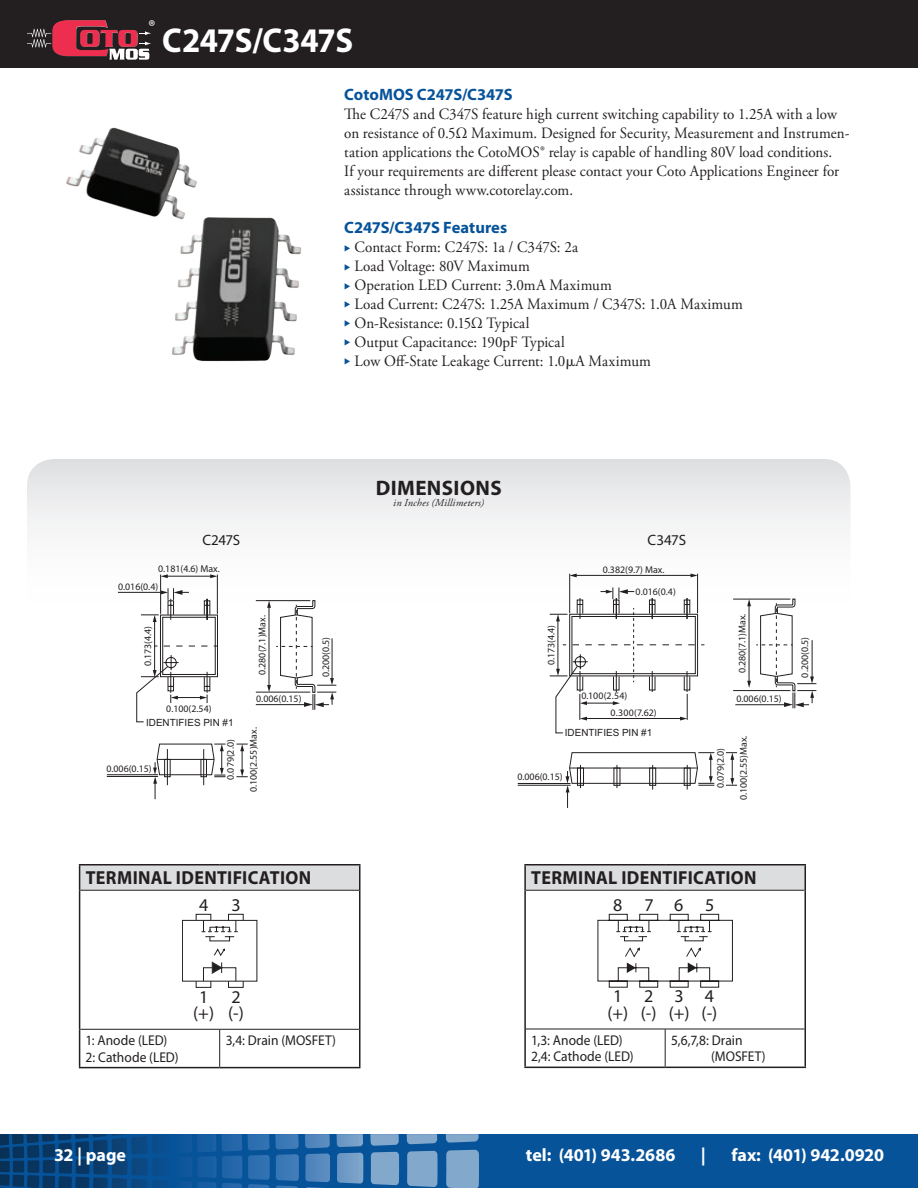
<style>
.page{position:relative;width:918px;height:1188px;background:#fff}
.page>*{position:absolute;margin:0;border:0;box-sizing:border-box;transform-origin:0 0}
.ACoto_Catalog_Headli{font:700 34.65px "Myriad Pro";letter-spacing:-.01em;color:#fff;scale:.95 1}
.DCoto_Catalog_Ital_t{font:700 21px "Myriad Pro";letter-spacing:.02em;color:#231f20}
.Main_Title_for_TOC{font:700 18.9px "Myriad Pro";letter-spacing:.02em;color:#231f20;scale:.95 1}
.t1{font:700 18px "Myriad Pro";color:#fff}
.t2{font:18px/16.2px "Myriad Pro";letter-spacing:1.19em;color:#231f20;text-align:right}
.Main_Title_for_TOC-2{font:17.4px "Myriad Pro";color:#fff;scale:.95 1}
.BCoto_Catalog_Subhea{font:700 16.5px "Myriad Pro";letter-spacing:-.005em;color:#07539a}
.CCoto_Catalog_Body_T{font:15.75px/18.9px "Adobe Garamond Pro";letter-spacing:.005em;color:#231f20;scale:.95 1}
.BCoto_Catalog_Subhea-2{font:15px "Myriad Pro";letter-spacing:-.015em;color:#231f20}
.Main_Title_for_TOC-3{font:14.1px/16.2px "Myriad Pro";color:#231f20;scale:.95 1}
.DCoto_Catalog_Ital_t-2{font:italic 10.5px "Adobe Garamond Pro";letter-spacing:.02em;color:#231f20}
.t3{font:9.9px "Myriad Pro";color:#231f20}
.t4{font:9.9px "Arial";color:#231f20}
.s1{color:#07539a}
.s2{font-family:"Universal Std Greekw Math Pi"}
</style>
<div class="page">
<svg style="left:0;top:1134px;width:918px;height:54px;background:#155999"></svg>
<svg style="left:197px;top:1134px;width:282px;height:17px;background:#3371ad"></svg>
<div style="left:0;top:0;width:918px;height:68px;background:#231f20"></div>
<svg style="left:27px;top:459px;width:823px;height:156px"></svg>
<div style="left:80px;top:865px;width:280px;height:25px;background:#dcdddf"></div>
<hr style="left:79px;top:864px;width:141px;height:2px;background:#231f20">
<svg style="left:79px;top:866px;width:1px;height:24px"></svg>
<hr style="left:220px;top:864px;width:141px;height:2px;background:#231f20">
<hr style="left:359px;top:866px;width:2px;height:24px;background:#231f20">
<hr style="left:79px;top:890px;width:1px;height:139px;background:#231f20">
<hr style="left:359px;top:890px;width:2px;height:139px;background:#231f20">
<hr style="left:79px;top:1029px;width:1px;height:38px;background:#231f20">
<hr style="left:359px;top:1029px;width:2px;height:38px;background:#231f20">
<hr style="left:79px;top:1067px;width:141px;height:1px;background:#231f20">
<hr style="left:220px;top:1067px;width:141px;height:1px;background:#231f20">
<hr style="left:80px;top:890px;width:140px;height:1px;background:#231f20">
<hr style="left:220px;top:890px;width:139px;height:1px;background:#231f20">
<hr style="left:80px;top:1029px;width:140px;height:1px;background:#231f20">
<hr style="left:220px;top:1029px;width:139px;height:1px;background:#231f20">
<hr style="left:219px;top:1029px;width:1px;height:38px;background:#231f20">
<svg style="left:182px;top:914px;width:75px;height:74px"></svg>
<div style="left:525px;top:865px;width:280px;height:25px;background:#dcdddf"></div>
<hr style="left:524px;top:864px;width:141px;height:2px;background:#231f20">
<hr style="left:524px;top:866px;width:2px;height:24px;background:#231f20">
<hr style="left:665px;top:864px;width:141px;height:2px;background:#231f20">
<svg style="left:805px;top:866px;width:1px;height:24px"></svg>
<hr style="left:524px;top:890px;width:2px;height:139px;background:#231f20">
<hr style="left:805px;top:890px;width:1px;height:139px;background:#231f20">
<hr style="left:524px;top:1029px;width:2px;height:38px;background:#231f20">
<hr style="left:805px;top:1029px;width:1px;height:38px;background:#231f20">
<hr style="left:524px;top:1067px;width:141px;height:1px;background:#231f20">
<hr style="left:665px;top:1067px;width:141px;height:1px;background:#231f20">
<hr style="left:526px;top:890px;width:139px;height:1px;background:#231f20">
<hr style="left:665px;top:890px;width:140px;height:1px;background:#231f20">
<hr style="left:526px;top:1029px;width:139px;height:1px;background:#231f20">
<hr style="left:665px;top:1029px;width:140px;height:1px;background:#231f20">
<hr style="left:665px;top:1029px;width:1px;height:38px;background:#231f20">
<svg style="left:598px;top:914px;width:135px;height:74px"></svg>
<svg style="left:27px;top:20px;width:124px;height:40px"></svg>
<img style="left:66px;top:127px;width:236px;height:235px">
<hr style="left:118px;top:592px;width:44px;height:1px;background:#231f20">
<hr style="left:166px;top:576px;width:46px;height:1px;background:#231f20">
<svg style="left:210px;top:574px;width:7px;height:4px"></svg>
<svg style="left:161px;top:574px;width:7px;height:4px"></svg>
<hr style="left:160px;top:575px;width:1px;height:39px;background:#231f20">
<hr style="left:217px;top:575px;width:1px;height:39px;background:#231f20">
<svg style="left:236px;top:744px;width:12px;height:33px"></svg>
<hr style="left:256px;top:704px;width:50px;height:1px;background:#231f20">
<hr style="left:256px;top:600px;width:54px;height:1px;background:#231f20">
<hr style="left:256px;top:692px;width:54px;height:1px;background:#231f20">
<svg style="left:267px;top:600px;width:69px;height:110px"></svg>
<hr style="left:107px;top:774px;width:51px;height:1px;background:#231f20">
<hr style="left:107px;top:776px;width:51px;height:1px;background:#231f20">
<svg style="left:136px;top:588px;width:90px;height:211px"></svg>
<hr style="left:518px;top:783px;width:53px;height:1px;background:#231f20">
<hr style="left:518px;top:785px;width:53px;height:1px;background:#231f20">
<hr style="left:575px;top:575px;width:117px;height:1px;background:#231f20">
<svg style="left:691px;top:574px;width:6px;height:3px"></svg>
<svg style="left:570px;top:574px;width:7px;height:3px"></svg>
<hr style="left:569px;top:574px;width:1px;height:39px;background:#231f20">
<hr style="left:697px;top:574px;width:1px;height:39px;background:#231f20">
<svg style="left:726px;top:752px;width:11px;height:34px"></svg>
<hr style="left:735px;top:704px;width:51px;height:1px;background:#231f20">
<hr style="left:733px;top:599px;width:57px;height:1px;background:#231f20">
<hr style="left:733px;top:690px;width:57px;height:1px;background:#231f20">
<svg style="left:747px;top:598px;width:69px;height:110px"></svg>
<svg style="left:550px;top:587px;width:164px;height:221px"></svg>
<p class="Main_Title_for_TOC-2" style="left:148px;top:17px;width:9px">®</p>
<p class="ACoto_Catalog_Headli" style="left:162px;top:21px;width:202px">C247S/C347S</p>
<p class="BCoto_Catalog_Subhea" style="left:344px;top:85px;width:170px">CotoMOS C247S/C347S</p>
<p class="CCoto_Catalog_Body_T" style="left:344px;top:105px;width:533px">The C247S and C347S feature high current switching capability to 1.25A with a low on resistance of 0.5Ω Maximum. Designed for Security, Measurement and Instrumen&shy;tation applications the CotoMOS® relay is capable of handling 80V load conditions.<br>If your requirements are different please contact your Coto Applications Engineer for assistance through www.cotorelay.com.</p>
<p class="BCoto_Catalog_Subhea" style="left:344px;top:219px;width:165px">C247S/C347S Features</p>
<p class="CCoto_Catalog_Body_T" style="left:344px;top:238px;width:248px"><span class="s1">◆</span> Contact Form: C247S: 1a / C347S: 2a</p>
<p class="CCoto_Catalog_Body_T" style="left:344px;top:257px;width:197px"><span class="s1">◆</span> Load Voltage: 80V Maximum</p>
<p class="CCoto_Catalog_Body_T" style="left:344px;top:276px;width:283px"><span class="s1">◆</span> Operation LED Current: 3.0mA Maximum</p>
<p class="CCoto_Catalog_Body_T" style="left:344px;top:295px;width:421px"><span class="s1">◆</span> Load Current: C247S: 1.25A Maximum / C347S: 1.0A Maximum</p>
<p class="CCoto_Catalog_Body_T" style="left:344px;top:314px;width:197px"><span class="s1">◆</span> On-Resistance: 0.15Ω Typical</p>
<p class="CCoto_Catalog_Body_T" style="left:344px;top:333px;width:234px"><span class="s1">◆</span> Output Capacitance: 190pF Typical</p>
<p class="CCoto_Catalog_Body_T" style="left:344px;top:352px;width:324px"><span class="s1">◆</span> Low Off-State Leakage Current: 1.0<span class="s2">μ</span>A Maximum</p>
<p class="DCoto_Catalog_Ital_t" style="left:376px;top:476px;width:128px">DIMENSIONS</p>
<p class="DCoto_Catalog_Ital_t-2" style="left:393px;top:496px;width:92px">in Inches (Millimeters)</p>
<p class="BCoto_Catalog_Subhea-2" style="left:202px;top:531px;width:39px">C247S</p>
<p class="BCoto_Catalog_Subhea-2" style="left:648px;top:531px;width:40px">C347S</p>
<p class="t3" style="left:158px;top:563px;width:63px">0.181(4.6) Max.</p>
<p class="t3" style="left:603px;top:564px;width:63px">0.382(9.7) Max.</p>
<p class="t3" style="left:118px;top:581px;width:42px">0.016(0.4)</p>
<p class="t3" style="left:143px;top:666px;width:42px;rotate:-90deg">0.173(4.4)</p>
<p class="t3" style="left:257px;top:675px;width:61px;rotate:-90deg">0.280(7.1)Max.</p>
<p class="t3" style="left:320px;top:677px;width:42px;rotate:-90deg">0.200(0.5)</p>
<p class="t3" style="left:546px;top:665px;width:42px;rotate:-90deg">0.173(4.4)</p>
<p class="t3" style="left:636px;top:586px;width:42px">0.016(0.4)</p>
<p class="t3" style="left:737px;top:673px;width:61px;rotate:-90deg">0.280(7.1)Max.</p>
<p class="t3" style="left:800px;top:678px;width:42px;rotate:-90deg">0.200(0.5)</p>
<p class="t3" style="left:166px;top:703px;width:47px">0.100(2.54)</p>
<p class="t4" style="left:146px;top:716px;width:89px">IDENTIFIES PIN #1</p>
<p class="t3" style="left:106px;top:763px;width:47px">0.006(0.15)</p>
<p class="t3" style="left:225px;top:780px;width:42px;rotate:-90deg">0.079(2.0)</p>
<p class="t3" style="left:256px;top:694px;width:47px">0.006(0.15)</p>
<p class="t3" style="left:248px;top:792px;width:66px;rotate:-90deg">0.100(2.55)Max.</p>
<p class="t3" style="left:581px;top:691px;width:48px">0.100(2.54)</p>
<p class="t3" style="left:611px;top:708px;width:47px">0.300(7.62)</p>
<p class="t4" style="left:565px;top:726px;width:89px">IDENTIFIES PIN #1</p>
<p class="t3" style="left:517px;top:772px;width:47px">0.006(0.15)</p>
<p class="t3" style="left:736px;top:693px;width:47px">0.006(0.15)</p>
<p class="t3" style="left:715px;top:788px;width:42px;rotate:-90deg">0.079(2.0)</p>
<p class="t3" style="left:738px;top:800px;width:66px;rotate:-90deg">0.100(2.55)Max.</p>
<p class="Main_Title_for_TOC" style="left:86px;top:867px;width:239px">TERMINAL IDENTIFICATION</p>
<p class="t2" style="left:199px;top:898px;width:11px">4</p>
<p class="t2" style="left:231px;top:898px;width:11px">3</p>
<p class="Main_Title_for_TOC" style="left:531px;top:867px;width:239px">TERMINAL IDENTIFICATION</p>
<p class="t2" style="left:613px;top:898px;width:102px">8765</p>
<p class="Main_Title_for_TOC-3" style="left:86px;top:1033px;width:88px">1: Anode (LED)</p>
<p class="Main_Title_for_TOC-3" style="left:86px;top:1049px;width:99px">2: Cathode (LED)</p>
<p class="t2" style="left:193px;top:989px;width:52px">2<br>(+) (-)</p>
<p class="t2" style="left:199px;top:989px;width:11px">1</p>
<p class="Main_Title_for_TOC-3" style="left:226px;top:1033px;width:118px">3,4: Drain (MOSFET)</p>
<p class="t2" style="left:607px;top:988px;width:112px;text-align:center">1234 (+) (-) (+) (-)</p>
<p class="Main_Title_for_TOC-3" style="left:531px;top:1033px;width:98px">1,3: Anode (LED)</p>
<p class="Main_Title_for_TOC-3" style="left:531px;top:1049px;width:110px">2,4: Cathode (LED)</p>
<p class="Main_Title_for_TOC-3" style="left:711px;top:1033px;width:59px;text-indent:-40px">5,6,7,8: Drain (MOSFET)</p>
<p class="t1" style="left:54px;top:1145px;width:74px">32 | page</p>
<p class="t1" style="left:526px;top:1145px;width:151px">tel: (401) 943.2686</p>
<p class="t1" style="left:701px;top:1145px;width:7px">|</p>
<p class="t1" style="left:731px;top:1145px;width:154px">fax: (401) 942.0920</p>
</div>
